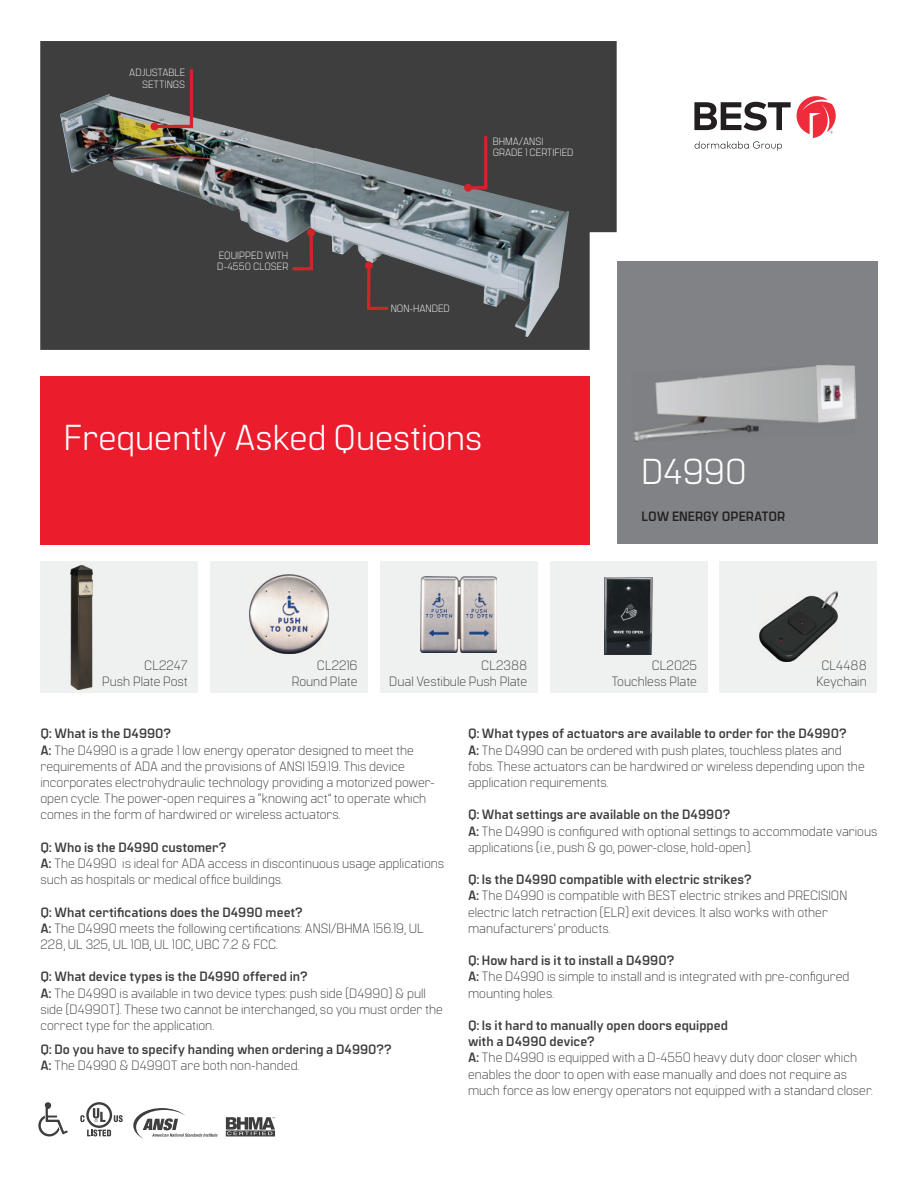
<style>
.page{position:relative;width:918px;height:1188px;background:#fff}
.page>*{position:absolute;margin:0;border:0;box-sizing:border-box;transform-origin:0 0}
.t1{font:36px "Manifold CF";color:#fff}
.t2{font:300 13.5px/16.2px "Manifold CF";color:#3e3e3f}
.t3{font:700 13.5px/16.2px "Manifold CF";color:#3e3e3f}
.t4{font:700 13.5px "Manifold CF";color:#231f20}
.t5{font:300 10.5px/11.2px "Manifold CF";color:#fff}
.s1{font-weight:700}
.s2{font-weight:300}
</style>
<div class="page">
<div style="left:40px;top:376px;width:550px;height:168px;background:#eb1c2c"></div>
<div style="left:40px;top:41px;width:577px;height:309px;background:#3e3e3f"></div>
<div style="left:617px;top:261px;width:261px;height:283px;background:#808285"></div>
<svg style="left:694px;top:102px;width:97px;height:29px"></svg>
<svg style="left:797px;top:96px;width:39px;height:42px"></svg>
<svg style="left:695px;top:141px;width:87px;height:10px"></svg>
<div style="left:40px;top:561px;width:158px;height:131px;background:#eff0f0"></div>
<img style="left:71px;top:565px;width:21px;height:124px">
<div style="left:210px;top:561px;width:158px;height:131px;background:#eff0f0"></div>
<img style="left:250px;top:575px;width:78px;height:78px">
<div style="left:380px;top:561px;width:158px;height:131px;background:#eff0f0"></div>
<img style="left:421px;top:577px;width:76px;height:76px">
<div style="left:550px;top:561px;width:157px;height:131px;background:#eff0f0"></div>
<img style="left:605px;top:577px;width:48px;height:78px">
<div style="left:720px;top:561px;width:157px;height:131px;background:#eff0f0"></div>
<img style="left:759px;top:591px;width:78px;height:71px">
<img style="left:60px;top:94px;width:255px;height:97px">
<img style="left:314px;top:148px;width:205px;height:141px">
<img style="left:177px;top:191px;width:138px;height:49px">
<img style="left:518px;top:200px;width:51px;height:137px">
<img style="left:278px;top:240px;width:11px;height:3px">
<img style="left:483px;top:288px;width:36px;height:40px">
<svg style="left:151px;top:66px;width:44px;height:64px;background:#635153"></svg>
<div style="left:151px;top:122px;width:7px;height:8px;background:#d1232a;border-radius:50%"></div>
<svg style="left:365px;top:262px;width:26px;height:50px"></svg>
<div style="left:365px;top:262px;width:8px;height:7px;background:#d1232a;border-radius:50%"></div>
<svg style="left:289px;top:229px;width:26px;height:43px"></svg>
<div style="left:307px;top:229px;width:8px;height:7px;background:#d1232a;border-radius:50%"></div>
<svg style="left:465px;top:133px;width:24px;height:58px"></svg>
<div style="left:464px;top:184px;width:8px;height:8px;background:#d1232a;border-radius:50%"></div>
<img style="left:633px;top:364px;width:224px;height:78px">
<svg style="left:80px;top:1102px;width:43px;height:34px"></svg>
<svg style="left:226px;top:1117px;width:49px;height:19px"></svg>
<svg style="left:38px;top:1102px;width:30px;height:34px"></svg>
<svg style="left:133px;top:1108px;width:85px;height:31px"></svg>
<p class="t5" style="left:129px;top:67px;width:57px;text-align:right">ADJUSTABLE<br>SETTINGS</p>
<p class="t5" style="left:217px;top:250px;width:73px">EQUIPPED WITH<br>D-4550 CLOSER</p>
<p class="t5" style="left:493px;top:135px;width:82px">BHMA/ANSI<br>GRADE 1 CERTIFIED</p>
<p class="t5" style="left:391px;top:303px;width:61px">NON-HANDED</p>
<h1 class="t1" style="left:64px;top:417px;width:420px">Frequently Asked Questions</h1>
<h1 class="t1" style="left:642px;top:451px;width:107px">D4990</h1>
<p class="t4" style="left:642px;top:508px;width:145px">LOW ENERGY OPERATOR</p>
<p class="t2" style="left:102px;top:657px;width:87px;text-align:right">CL2247<br>Push Plate Post</p>
<p class="t2" style="left:292px;top:657px;width:67px;text-align:right">CL2216<br>Round Plate</p>
<p class="t2" style="left:389px;top:657px;width:139px;text-align:right">CL2388<br>Dual Vestibule Push Plate</p>
<p class="t2" style="left:611px;top:657px;width:87px;text-align:right">CL2025<br>Touchless Plate</p>
<p class="t2" style="left:817px;top:657px;width:52px;text-align:center">CL4488<br>Keychain</p>
<p class="t2" style="left:41px;top:726px;width:396px"><span class="s1">Q: What is the D4990?<br>A:</span> The D4990 is a grade 1 low energy operator designed to meet the requirements of ADA and the provisions of ANSI 159.19. This device incorporates electrohydraulic technology providing a motorized power&shy;open cycle. The power-open requires a “knowing act” to operate which comes in the form of hardwired or wireless actuators.</p>
<p class="t2" style="left:41px;top:839px;width:405px"><span class="s1">Q: Who is the D4990 customer?<br>A:</span> The D4990 is ideal for ADA access in discontinuous usage applications such as hospitals or medical office buildings.</p>
<p class="t2" style="left:41px;top:904px;width:385px"><span class="s1">Q: What certifications does the D4990 meet?<br>A:</span> The D4990 meets the following certifications: ANSI/BHMA 156.19, UL<br>228, UL 325, UL 10B, UL 10C, UBC 7.2 &amp; FCC.</p>
<p class="t2" style="left:41px;top:969px;width:404px"><span class="s1">Q: What device types is the D4990 offered in?<br>A:</span> The D4990 is available in two device types: push side (D4990) &amp; pull side (D4990T). These two cannot be interchanged, so you must order the correct type for the application.</p>
<p class="t3" style="left:41px;top:1042px;width:353px">Q: Do you have to specify handing when ordering a D4990??<br>A: <span class="s2">The D4990 &amp; D4990T are both non-handed.</span></p>
<p class="t2" style="left:468px;top:726px;width:398px"><span class="s1">Q: What types of actuators are available to order for the D4990?<br>A:</span> The D4990 can be ordered with push plates, touchless plates and fobs. These actuators can be hardwired or wireless depending upon the application requirements.</p>
<p class="t2" style="left:468px;top:807px;width:411px"><span class="s1">Q: What settings are available on the D4990?<br>A:</span> The D4990 is configured with optional settings to accommodate various applications (i.e., push &amp; go, power-close, hold-open).</p>
<p class="t2" style="left:468px;top:872px;width:381px"><span class="s1">Q: Is the D4990 compatible with electric strikes?<br>A:</span> The D4990 is compatible with BEST electric strikes and PRECISION electric latch retraction (ELR) exit devices. It also works with other manufacturers’ products.</p>
<p class="t2" style="left:468px;top:953px;width:383px"><span class="s1">Q: How hard is it to install a D4990?<br>A:</span> The D4990 is simple to install and is integrated with pre-configured mounting holes.</p>
<p class="t2" style="left:468px;top:1017px;width:406px"><span class="s1">Q: Is it hard to manually open doors equipped<br>with a D4990 device?<br>A:</span> The D4990 is equipped with a D-4550 heavy duty door closer which enables the door to open with ease manually and does not require as much force as low energy operators not equipped with a standard closer.</p>
</div>
